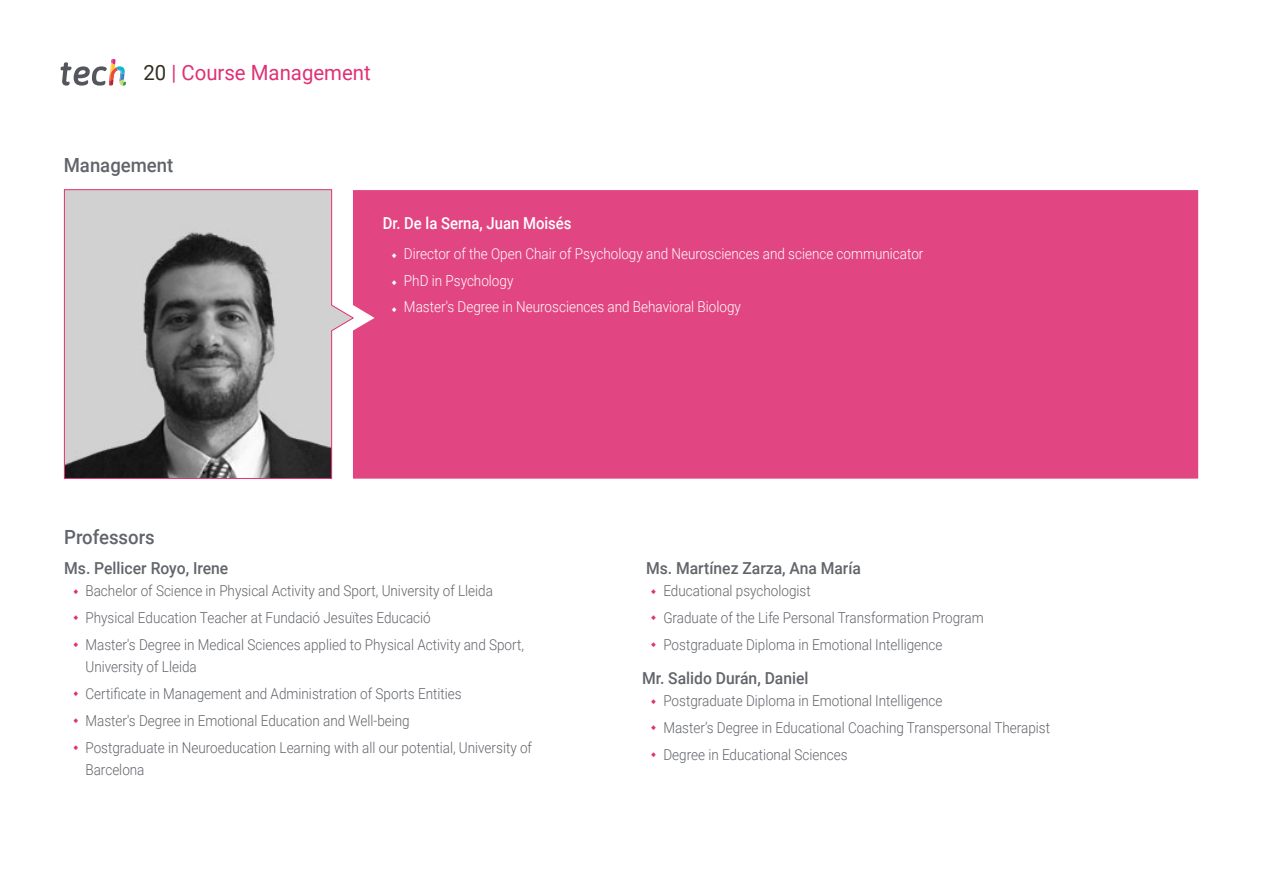
<style>
.page{position:relative;width:1263px;height:893px;background:#fff}
.page>*{position:absolute;margin:0;border:0;box-sizing:border-box;transform-origin:0 0}
.t1{font:21px "Roboto";color:#df3174}
.t2{font:500 19.5px "Roboto";color:#61646a;scale:.95 1}
.t3{font:500 16.5px "Roboto";color:#61646a;scale:.95 1}
.t4{font:500 16.5px "Roboto";color:#fff;scale:.9 1}
.t5{font:300 15px/26.7px "Roboto";color:#61646a;scale:.9 1}
.t6{font:300 15px/26.7px "Roboto";color:#fff;scale:.9 1}
.s1{color:#312e20}
</style>
<div class="page">
<div style="left:354px;top:190px;width:844px;height:289px;background:#e24682"></div>
<svg style="left:64px;top:189px;width:290px;height:290px;background:#a7a4a5"></svg>
<svg style="left:61px;top:59px;width:65px;height:27px"></svg>
<svg style="left:392px;top:253px;width:5px;height:5px"></svg>
<svg style="left:392px;top:280px;width:5px;height:5px"></svg>
<svg style="left:392px;top:307px;width:5px;height:5px"></svg>
<h1 class="t1" style="left:144px;top:57px;width:229px"><span class="s1">20</span> | Course Management</h1>
<h2 class="t2" style="left:64px;top:151px;width:117px">Management</h2>
<p class="t4" style="left:383px;top:212px;width:211px">Dr. De la Serna, Juan Moisés</p>
<p class="t6" style="left:404px;top:240px;width:579px">Director of the Open Chair of Psychology and Neurosciences and science communicator<br>PhD in Psychology<br>Master's Degree in Neurosciences and Behavioral Biology</p>
<h2 class="t2" style="left:64px;top:523px;width:97px">Professors</h2>
<p class="t3" style="left:64px;top:556px;width:174px">Ms. Pellicer Royo, Irene</p>
<p class="t5" style="left:85px;top:577px;width:489px">Bachelor of Science in Physical Activity and Sport, University of Lleida<br>Physical Education Teacher at Fundació Jesuïtes Educació<br>Master's Degree in Medical Sciences applied to Physical Activity and Sport,</p>
<p class="t5" style="left:85px;top:653px;width:498px">University of Lleida<br>Certificate in Management and Administration of Sports Entities<br>Master's Degree in Emotional Education and Well-being<br>Postgraduate in Neuroeducation Learning with all our potential, University of</p>
<p class="t5" style="left:85px;top:756px;width:67px">Barcelona</p>
<p class="t3" style="left:646px;top:556px;width:228px">Ms. Martínez Zarza, Ana María</p>
<p class="t5" style="left:663px;top:577px;width:357px">Educational psychologist<br>Graduate of the Life Personal Transformation Program<br>Postgraduate Diploma in Emotional Intelligence</p>
<p class="t3" style="left:642px;top:667px;width:177px">Mr. Salido Durán, Daniel</p>
<p class="t5" style="left:663px;top:687px;width:431px">Postgraduate Diploma in Emotional Intelligence<br>Master’s Degree in Educational Coaching Transpersonal Therapist<br>Degree in Educational Sciences</p>
</div>
